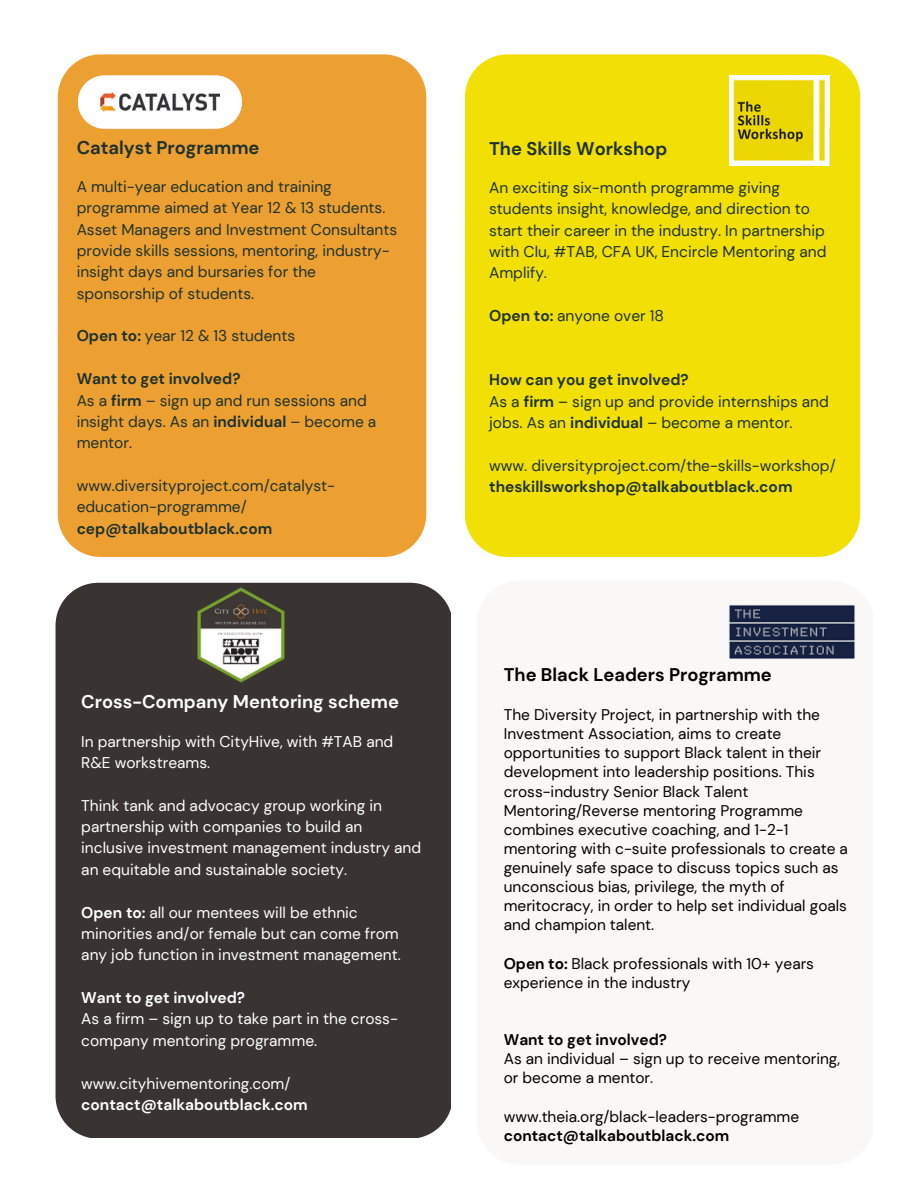
<style>
.page{position:relative;width:918px;height:1188px;background:#fff}
.page>*{position:absolute;margin:0;border:0;box-sizing:border-box;transform-origin:0 0}
.t1{font:700 18.3px "DM Sans";color:#1e322b}
.t2{font:700 18.3px "DM Sans";color:#fff}
.t3{font:700 18.3px "DM Sans";color:#000}
.t4{font:15.45px/21.3px "DM Sans";color:#1e322b}
.t5{font:15.45px/19.2px "DM Sans";color:#000}
.t6{font:15.45px/21.3px "DM Sans";color:#fff}
.t7{font:700 15.45px "DM Sans";color:#1e322b}
.t8{font:700 15.45px "DM Sans";color:#fff}
.t9{font:700 15.45px "DM Sans";color:#000}
.s1{font-weight:700}
</style>
<div class="page">
<div style="left:58px;top:54px;width:368px;height:503px;background:#eda032"></div>
<svg style="left:78px;top:75px;width:164px;height:54px"></svg>
<div style="left:465px;top:54px;width:395px;height:503px;background:#f2e004"></div>
<div style="left:56px;top:583px;width:395px;height:555px;background:#393331"></div>
<img style="left:100px;top:93px;width:120px;height:19px">
<img style="left:729px;top:75px;width:100px;height:90px">
<img style="left:184px;top:582px;width:114px;height:108px">
<img style="left:729px;top:605px;width:127px;height:55px">
<p class="t1" style="left:77px;top:136px;width:184px">Catalyst Programme</p>
<p class="t4" style="left:77px;top:176px;width:322px">A multi-year education and training programme aimed at Year 12 &amp; 13 students.<br>Asset Managers and Investment Consultants provide skills sessions, mentoring, industry&shy;insight days and bursaries for the sponsorship of students.</p>
<p class="t4" style="left:77px;top:325px;width:220px"><span class="s1">Open to:</span> year 12 &amp; 13 students</p>
<p class="t4" style="left:77px;top:368px;width:301px"><span class="s1">Want to get involved?<br></span>As a <span class="s1">firm</span> – sign up and run sessions and insight days. As an <span class="s1">individual</span> – become a mentor.</p>
<p class="t4" style="left:77px;top:475px;width:260px">www.diversityproject.com/catalyst&shy;education-programme/</p>
<p class="t7" style="left:77px;top:518px;width:197px">cep@talkaboutblack.com</p>
<p class="t2" style="left:81px;top:690px;width:319px">Cross-Company Mentoring scheme</p>
<p class="t6" style="left:81px;top:731px;width:314px">In partnership with CityHive, with #TAB and<br>R&amp;E workstreams.</p>
<p class="t6" style="left:81px;top:795px;width:341px">Think tank and advocacy group working in partnership with companies to build an inclusive investment management industry and an equitable and sustainable society.</p>
<p class="t6" style="left:81px;top:902px;width:321px"><span class="s1">Open to:</span> all our mentees will be ethnic minorities and/or female but can come from any job function in investment management.</p>
<p class="t8" style="left:81px;top:988px;width:165px">Want to get involved?</p>
<p class="t6" style="left:81px;top:1008px;width:318px">As a firm – sign up to take part in the cross&shy;company mentoring programme.</p>
<p class="t6" style="left:81px;top:1073px;width:211px">www.cityhivementoring.com/</p>
<p class="t8" style="left:81px;top:1095px;width:228px">contact@talkaboutblack.com</p>
<p class="t1" style="left:489px;top:137px;width:180px">The Skills Workshop</p>
<p class="t4" style="left:489px;top:177px;width:339px">An exciting six-month programme giving students insight, knowledge, and direction to start their career in the industry. In partnership with Clu, #TAB, CFA UK, Encircle Mentoring and Amplify.</p>
<p class="t4" style="left:489px;top:305px;width:176px"><span class="s1">Open to:</span> anyone over 18</p>
<p class="t4" style="left:489px;top:369px;width:341px"><span class="s1">How can you get involved?<br></span>As a <span class="s1">firm</span> – sign up and provide internships and jobs. As an <span class="s1">individual</span> – become a mentor.</p>
<p class="t4" style="left:489px;top:455px;width:348px">www. diversityproject.com/the-skills-workshop/</p>
<p class="t7" style="left:489px;top:477px;width:305px">theskillsworkshop@talkaboutblack.com</p>
<p class="t3" style="left:504px;top:662px;width:270px">The Black Leaders Programme</p>
<p class="t5" style="left:504px;top:705px;width:346px">The Diversity Project, in partnership with the Investment Association, aims to create opportunities to support Black talent in their development into leadership positions. This cross-industry Senior Black Talent Mentoring/Reverse mentoring Programme combines executive coaching, and 1-2-1 mentoring with c-suite professionals to create a genuinely safe space to discuss topics such as unconscious bias, privilege, the myth of meritocracy, in order to help set individual goals and champion talent.</p>
<p class="t5" style="left:504px;top:954px;width:312px"><span class="s1">Open to:</span> Black professionals with 10+ years experience in the industry</p>
<p class="t9" style="left:504px;top:1030px;width:165px">Want to get involved?</p>
<p class="t5" style="left:504px;top:1049px;width:338px">As an individual – sign up to receive mentoring, or become a mentor.</p>
<p class="t5" style="left:504px;top:1107px;width:297px">www.theia.org/black-leaders-programme</p>
<p class="t9" style="left:504px;top:1125px;width:227px">contact@talkaboutblack.com</p>
</div>
